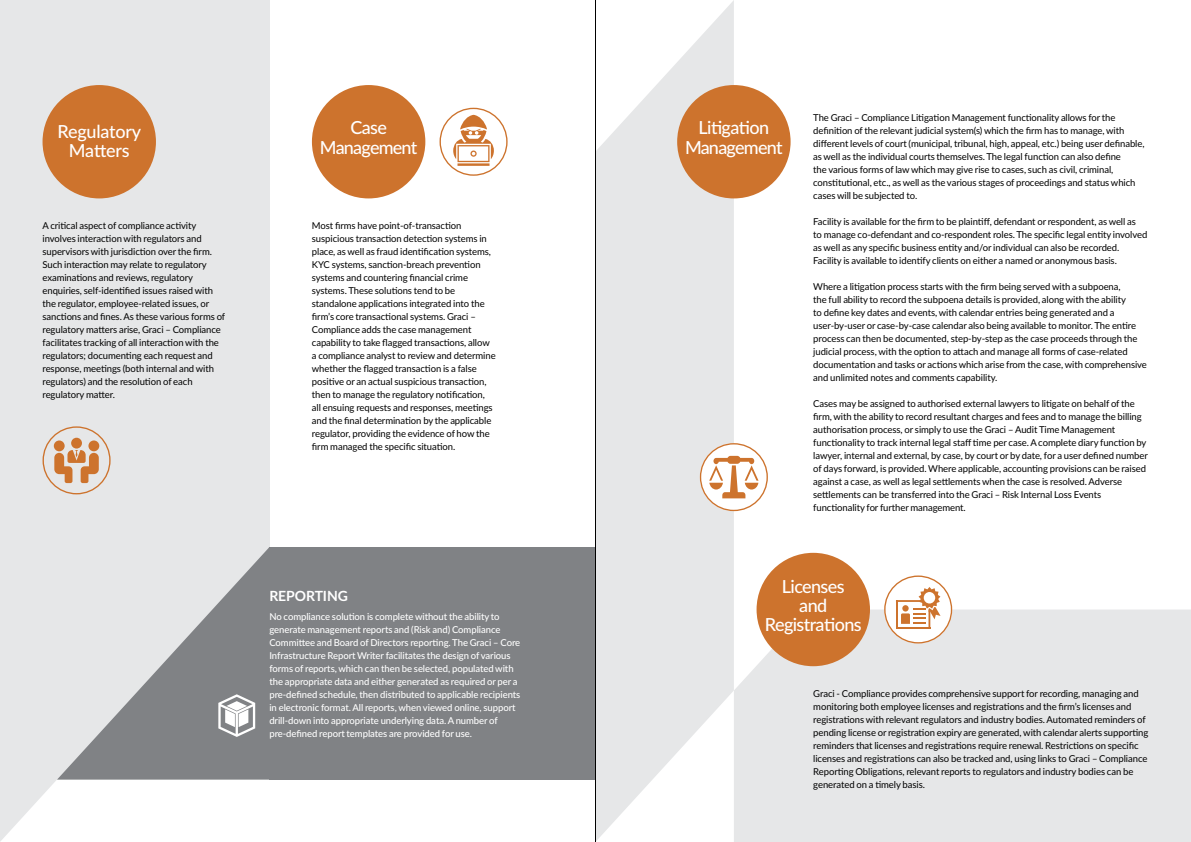
<style>
.page{position:relative;width:1191px;height:842px;background:#fff}
.page>*{position:absolute;margin:0;border:0;box-sizing:border-box;transform-origin:0 0}
.t1{font:500 18px/19px "Lato";letter-spacing:-.03em;color:#fff;text-align:center}
.t2{font:700 14px "Lato";letter-spacing:-.005em;color:#fff}
.t3{font:9.5px/13px "Lato";letter-spacing:-.01em;color:#000}
.t4{font:500 9.5px/13px "Lato";letter-spacing:-.01em;color:#fff}
</style>
<div class="page">
<div style="left:734px;top:609px;width:457px;height:233px;background:#e6e7e8"></div>
<div style="left:0;top:0;width:269px;height:547px;background:#e6e7e8"></div>
<svg style="left:439px;top:108px;width:68px;height:68px"></svg>
<svg style="left:0;top:547px;width:57px;height:295px;background:#e8e9ea"></svg>
<div style="left:269px;top:547px;width:326px;height:233px;background:#808285"></div>
<svg style="left:57px;top:547px;width:212px;height:233px;background:#b4b6b8"></svg>
<svg style="left:218px;top:694px;width:37px;height:43px"></svg>
<div style="left:43px;top:85px;width:113px;height:113px;background:#cd732d;border-radius:50%"></div>
<div style="left:312px;top:85px;width:113px;height:113px;background:#cd732d;border-radius:50%"></div>
<svg style="left:43px;top:426px;width:68px;height:68px"></svg>
<svg style="left:596px;top:167px;width:138px;height:674px;background:#e8e9ea"></svg>
<svg style="left:596px;top:0;width:138px;height:167px"></svg>
<div style="left:677px;top:85px;width:113px;height:113px;background:#cd732d;border-radius:50%"></div>
<hr style="left:595px;top:0;width:1px;height:842px;background:#000">
<svg style="left:700px;top:443px;width:68px;height:68px"></svg>
<div style="left:756px;top:553px;width:114px;height:113px;background:#cd732d;border-radius:50%"></div>
<svg style="left:884px;top:575px;width:68px;height:68px"></svg>
<h1 class="t1" style="left:58px;top:121px;width:85px">Regulatory<br>Matters</h1>
<h1 class="t1" style="left:320px;top:118px;width:99px">Case<br>Management</h1>
<h1 class="t1" style="left:685px;top:118px;width:99px">Litigation<br>Management</h1>
<p class="t3" style="left:43px;top:218px;width:184px">A critical aspect of compliance activity involves interaction with regulators and supervisors with jurisdiction over the firm.<br>Such interaction may relate to regulatory examinations and reviews, regulatory enquiries, self-identified issues raised with the regulator, employee-related issues, or sanctions and fines. As these various forms of regulatory matters arise, Graci – Compliance facilitates tracking of all interaction with the regulators; documenting each request and response, meetings (both internal and with regulators) and the resolution of each regulatory matter.</p>
<p class="t3" style="left:312px;top:218px;width:185px">Most firms have point-of-transaction suspicious transaction detection systems in place, as well as fraud identification systems, KYC systems, sanction-breach prevention systems and countering financial crime systems. These solutions tend to be standalone applications integrated into the firm’s core transactional systems. Graci – Compliance adds the case management capability to take flagged transactions, allow a compliance analyst to review and determine whether the flagged transaction is a false positive or an actual suspicious transaction, then to manage the regulatory notification, all ensuing requests and responses, meetings and the final determination by the applicable regulator, providing the evidence of how the firm managed the specific situation.</p>
<p class="t3" style="left:813px;top:111px;width:333px">The Graci – Compliance Litigation Management functionality allows for the definition of the relevant judicial system(s) which the firm has to manage, with different levels of court (municipal, tribunal, high, appeal, etc.) being user definable, as well as the individual courts themselves. The legal function can also define<br>the various forms of law which may give rise to cases, such as civil, criminal, constitutional, etc., as well as the various stages of proceedings and status which cases will be subjected to.</p>
<p class="t3" style="left:813px;top:215px;width:336px">Facility is available for the firm to be plaintiff, defendant or respondent, as well as<br>to manage co-defendant and co-respondent roles. The specific legal entity involved as well as any specific business entity and/or individual can also be recorded.<br>Facility is available to identify clients on either a named or anonymous basis.</p>
<p class="t3" style="left:813px;top:280px;width:335px">Where a litigation process starts with the firm being served with a subpoena,<br>the full ability to record the subpoena details is provided, along with the ability<br>to define key dates and events, with calendar entries being generated and a user-by-user or case-by-case calendar also being available to monitor. The entire process can then be documented, step-by-step as the case proceeds through the judicial process, with the option to attach and manage all forms of case-related documentation and tasks or actions which arise from the case, with comprehensive and unlimited notes and comments capability.</p>
<p class="t3" style="left:813px;top:397px;width:336px">Cases may be assigned to authorised external lawyers to litigate on behalf of the firm, with the ability to record resultant charges and fees and to manage the billing authorisation process, or simply to use the Graci – Audit Time Management functionality to track internal legal staff time per case. A complete diary function by lawyer, internal and external, by case, by court or by date, for a user defined number of days forward, is provided. Where applicable, accounting provisions can be raised against a case, as well as legal settlements when the case is resolved. Adverse settlements can be transferred into the Graci – Risk Internal Loss Events functionality for further management.</p>
<h2 class="t2" style="left:269px;top:585px;width:80px">REPORTING</h2>
<p class="t4" style="left:269px;top:610px;width:252px">No compliance solution is complete without the ability to generate management reports and (Risk and) Compliance Committee and Board of Directors reporting. The Graci – Core Infrastructure Report Writer facilitates the design of various forms of reports, which can then be selected, populated with the appropriate data and either generated as required or per a pre-defined schedule, then distributed to applicable recipients in electronic format. All reports, when viewed online, support drill-down into appropriate underlying data. A number of pre-defined report templates are provided for use.</p>
<h1 class="t1" style="left:765px;top:576px;width:98px">Licenses<br>and<br>Registrations</h1>
<p class="t3" style="left:813px;top:686px;width:336px">Graci - Compliance provides comprehensive support for recording, managing and monitoring both employee licenses and registrations and the firm’s licenses and registrations with relevant regulators and industry bodies. Automated reminders of pending license or registration expiry are generated, with calendar alerts supporting reminders that licenses and registrations require renewal. Restrictions on specific licenses and registrations can also be tracked and, using links to Graci – Compliance Reporting Obligations, relevant reports to regulators and industry bodies can be generated on a timely basis.</p>
</div>
